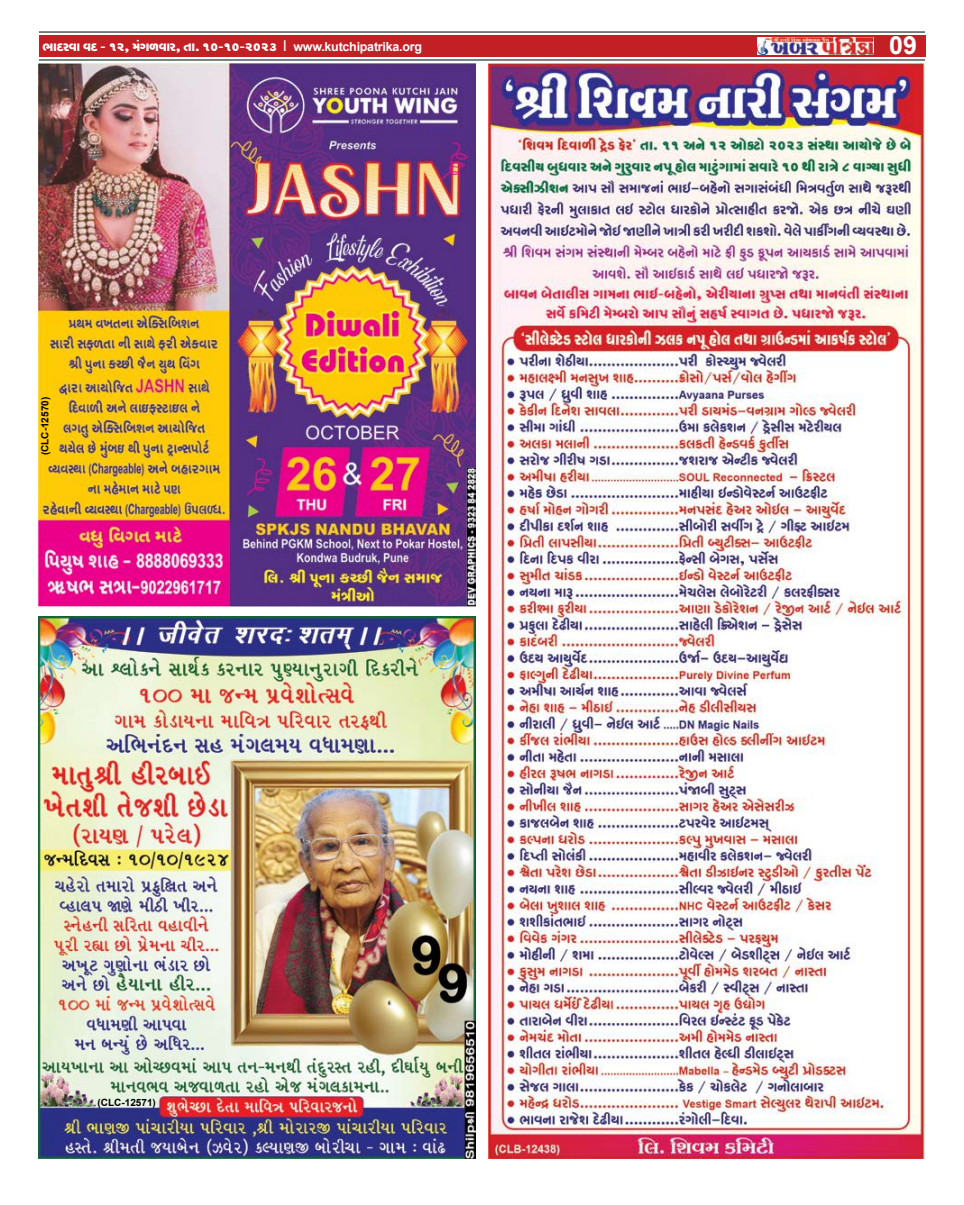
<style>
.page{position:relative;width:964px;height:1205px;background:#fff}
.page>*{position:absolute;margin:0;border:0;box-sizing:border-box;transform-origin:0 0}
.t1{font:700 25px "Arial";color:#fff}
.t2{font:15px "SHREE GUJ7";letter-spacing:-.02em;color:#fff}
.t3{font:700 10px "Arial";color:#000}
.s1{font-family:"Arial"}
.s2{font-family:"Arial";font-weight:700;font-size:12.5px}
</style>
<div class="page">
<hr style="left:39px;top:60px;width:886px;height:1px;background:#000">
<div style="left:39px;top:35px;width:887px;height:22px;background:#c22025"></div>
<hr style="left:39px;top:32px;width:886px;height:1px;background:#000">
<img style="left:757px;top:38px;width:116px;height:16px">
<img style="left:488px;top:64px;width:437px;height:1095px">
<img style="left:39px;top:64px;width:437px;height:542px">
<img style="left:39px;top:617px;width:437px;height:542px">
<p class="t2" style="left:43px;top:39px;width:381px">cpv$fhp hv$ - 12, d„Nmhpf, sp. 10-10-2023 <span class="s1">I</span> <span class="s2">www.kutchipatrika.org</span></p>
<h1 class="t1" style="left:889px;top:28px;width:29px">09</h1>
<p class="t3" style="left:38px;top:455px;width:60px;rotate:-90deg">(CLC-12570)</p>
<p class="t3" style="left:98px;top:1095px;width:60px">(CLC-12571)</p>
</div>
